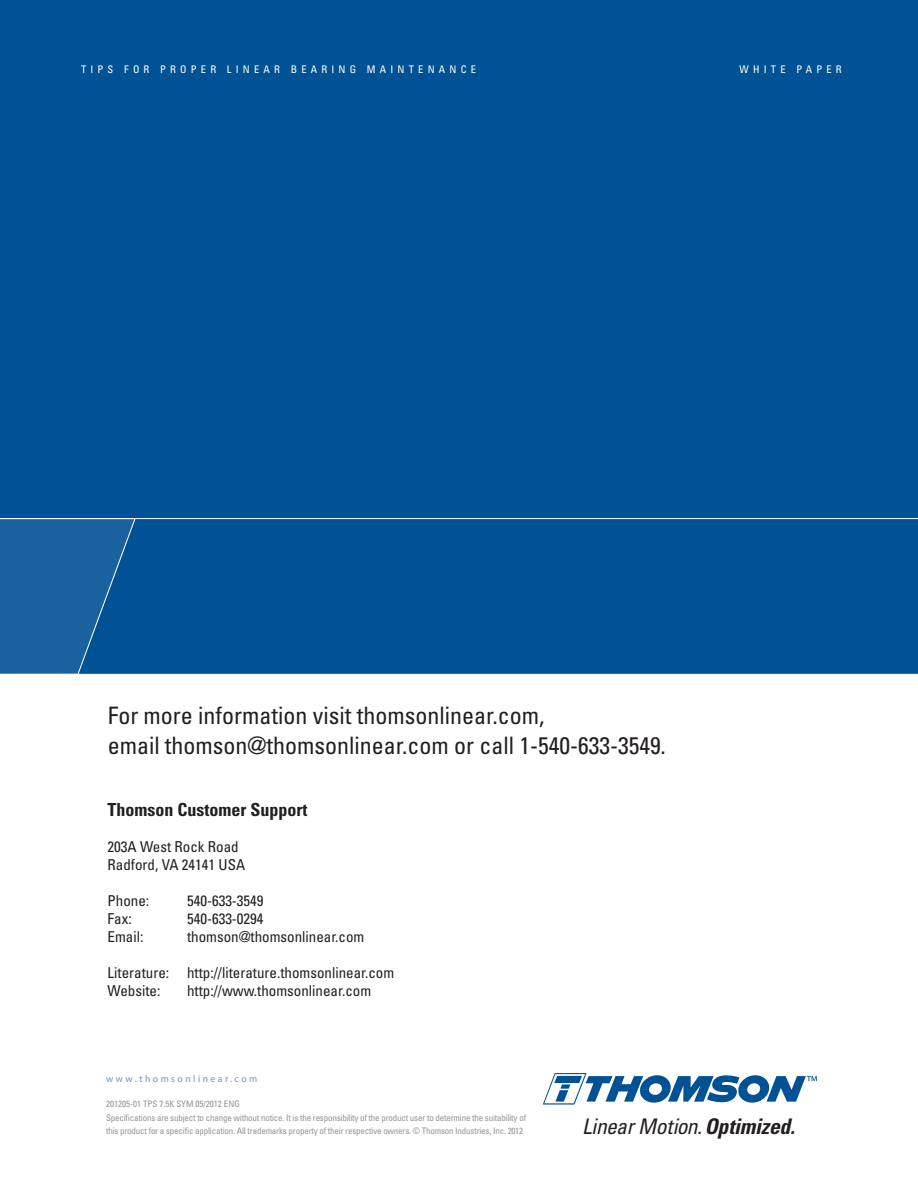
<style>
.page{position:relative;width:918px;height:1188px;background:#fff}
.page>*{position:absolute;margin:0;border:0;box-sizing:border-box;transform-origin:0 0}
.t1{font:condensed 24px/30px "Univers";color:#231f20}
.t2{font:italic condensed 21.45px "Univers";letter-spacing:-.01em;color:#231f20}
.t3{font:700 condensed 18px "Univers";color:#231f20}
.t4{font:condensed 15px "Univers";color:#231f20}
.t5{font:condensed 10.5px "Univers";letter-spacing:.4em;color:#fff}
.t6{font:9.75px "Myriad Pro";letter-spacing:.25em;color:#7491c0}
.t7{font:condensed 9px/13.5px "Univers";letter-spacing:-.02em;color:#939598}
.t8{font:condensed 9px "Univers";color:#939598}
.s1{font-weight:700}
</style>
<div class="page">
<div style="left:0;top:0;width:918px;height:518px;background:#005294"></div>
<svg style="left:543px;top:1073px;width:274px;height:32px"></svg>
<div style="left:136px;top:518px;width:782px;height:156px;background:#005294"></div>
<svg style="left:0;top:518px;width:136px;height:156px"></svg>
<p class="t5" style="left:81px;top:62px;width:397px">TIPS FOR PROPER LINEAR BEARING MAINTENANCE</p>
<p class="t5" style="left:740px;top:62px;width:104px">WHITE PAPER</p>
<p class="t1" style="left:108px;top:699px;width:560px">For more information visit thomsonlinear.com,<br>email thomson@thomsonlinear.com or call 1-540-633-3549.</p>
<p class="t3" style="left:108px;top:799px;width:201px">Thomson Customer Support</p>
<p class="t4" style="left:108px;top:837px;width:133px">203A West Rock Road</p>
<p class="t4" style="left:108px;top:855px;width:139px">Radford, VA 24141 USA</p>
<p class="t4" style="left:108px;top:891px;width:43px">Phone:</p>
<p class="t4" style="left:187px;top:891px;width:78px">540-633-3549</p>
<p class="t4" style="left:108px;top:909px;width:26px">Fax:</p>
<p class="t4" style="left:187px;top:909px;width:78px">540-633-0294</p>
<p class="t4" style="left:108px;top:927px;width:37px">Email:</p>
<p class="t4" style="left:187px;top:927px;width:179px">thomson@thomsonlinear.com</p>
<p class="t4" style="left:108px;top:963px;width:288px">Literature: http://literature.thomsonlinear.com</p>
<p class="t4" style="left:108px;top:981px;width:54px">Website:</p>
<p class="t4" style="left:187px;top:981px;width:186px">http://www.thomsonlinear.com</p>
<p class="t6" style="left:106px;top:1073px;width:153px">www.thomsonlinear.com</p>
<p class="t8" style="left:106px;top:1098px;width:135px">201205-01 TPS 7.5K SYM 05/2012 ENG</p>
<p class="t7" style="left:106px;top:1110px;width:422px">Specifications are subject to change without notice. It is the responsibility of the product user to determine the suitability of this product for a specific application. All trademarks property of their respective owners. © Thomson Industries, Inc. 2012</p>
<p class="t2" style="left:582px;top:1113px;width:214px">Linear Motion. <span class="s1">Optimized.</span></p>
</div>
